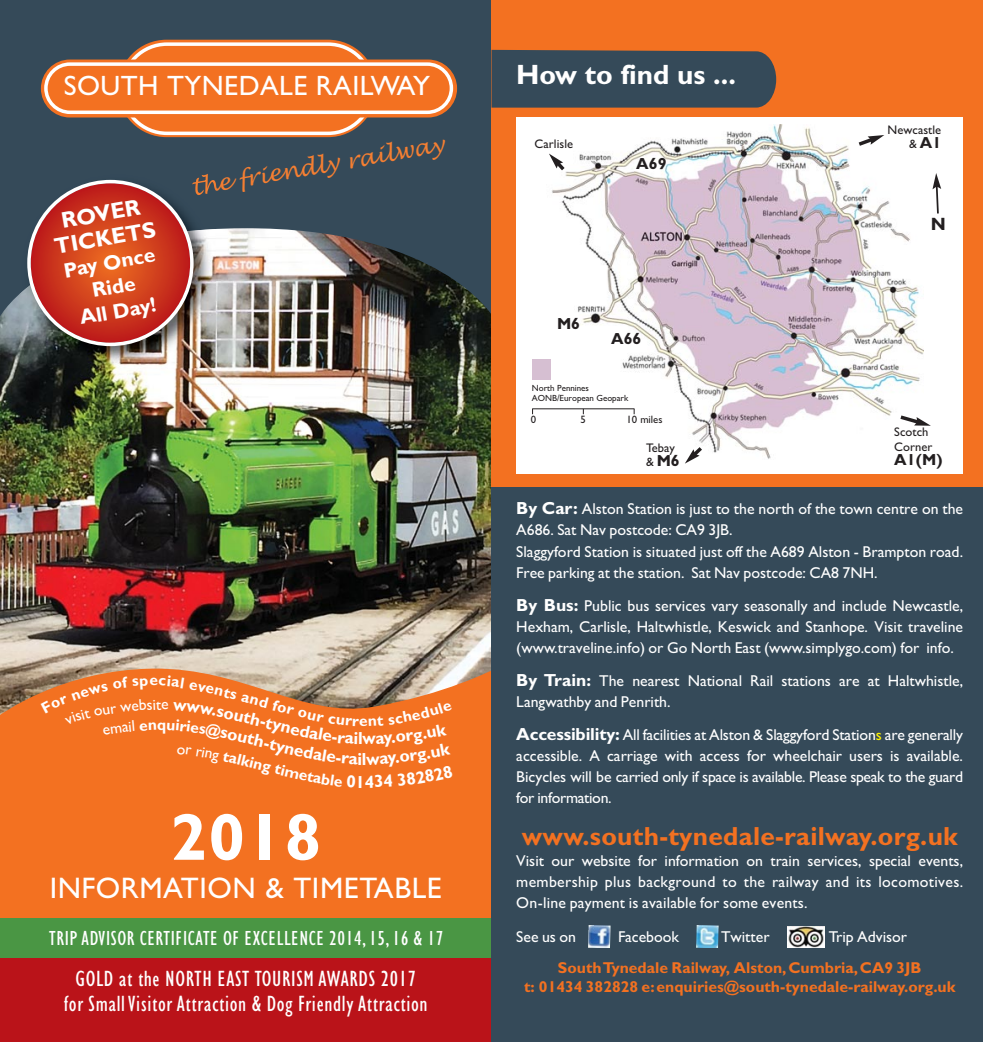
<style>
.page{position:relative;width:983px;height:1042px;background:#fff}
.page>*{position:absolute;margin:0;border:0;box-sizing:border-box;transform-origin:0 0}
.t1{font:700 66.5px "Gill Sans";color:#fff}
.t2{font:29.75px "Gill Sans";letter-spacing:.02em;color:#fff}
.t3{font:28px "Gill Sans";letter-spacing:.015em;color:#fff}
.t4{font:700 28px "Gill Sans";color:#fff}
.t5{font:700 26.25px "Gill Sans";letter-spacing:.01em;color:#f37121}
.t6{font:condensed 22.75px/24.5px "Gill Sans";letter-spacing:.03em;color:#fff;text-align:center}
.t7{font:700 22.75px/24.5px "Gill Sans";color:#fff;text-align:center}
.t8{font:italic 22.57px "Lucida Handwriting";color:#f57f32}
.t9{font:condensed 21px "Gill Sans";letter-spacing:.03em;color:#fff}
.t10{font:700 21px/24.5px "Gill Sans";color:#fff;text-align:center}
.t11{font:700 17.85px "Gill Sans";color:#231f20}
.t12{font:700 17.5px "Gill Sans";color:#fff}
.t13{font:700 16.1px "Gill Sans";letter-spacing:.005em;color:#231f20}
.t14{font:15.75px/21px "Gill Sans";color:#fff;text-align:justify}
.t15{font:700 15.75px/19.2px "Gill Sans";color:#f37121;text-align:center}
.t16{font:700 15.75px "Gill Sans";color:#fff}
.t17{font:12.42px/14.3px "Gill Sans";letter-spacing:.005em;color:#231f20}
.t18{font:10.67px "Gill Sans";color:#231f20}
.t19{font:8.92px/10.8px "Gill Sans";color:#231f20}
.s1{font-weight:400;font-size:12.42px}
.s2{font-weight:700;font-size:17.5px}
.s3{color:#fff200}
</style>
<div class="page">
<div style="left:0;top:609px;width:493px;height:433px;background:#f37121"></div>
<div style="left:0;top:0;width:492px;height:643px;background:#354a59"></div>
<img style="left:0;top:228px;width:491px;height:487px">
<svg style="left:118px;top:40px;width:258px;height:97px"></svg>
<svg style="left:44px;top:42px;width:409px;height:93px"></svg>
<img style="left:20px;top:229px;width:196px;height:139px">
<img style="left:193px;top:174px;width:23px;height:21px">
<svg style="left:27px;top:180px;width:166px;height:166px;background:#b34a38"></svg>
<div style="left:0;top:950px;width:493px;height:92px;background:#ba1319"></div>
<div style="left:0;top:918px;width:492px;height:40px;background:#4a9644"></div>
<div style="left:491px;top:457px;width:491px;height:585px;background:#354a59"></div>
<div style="left:491px;top:0;width:491px;height:487px;background:#f37121"></div>
<div style="left:491px;top:50px;width:285px;height:58px;background:#354a59"></div>
<div style="left:516px;top:117px;width:446px;height:357px;background:#fff"></div>
<img style="left:532px;top:124px;width:391px;height:335px">
<svg style="left:932px;top:173px;width:8px;height:41px"></svg>
<hr style="left:532px;top:408px;width:51px;height:1px;background:#231f20">
<hr style="left:583px;top:408px;width:51px;height:1px;background:#231f20">
<div style="left:532px;top:360px;width:18px;height:20px;background:#d6bfd2"></div>
<img style="left:588px;top:925px;width:22px;height:23px">
<img style="left:696px;top:925px;width:22px;height:22px">
<img style="left:787px;top:926px;width:37px;height:21px">
<svg style="left:548px;top:154px;width:20px;height:20px"></svg>
<svg style="left:684px;top:443px;width:21px;height:21px"></svg>
<svg style="left:896px;top:413px;width:34px;height:13px"></svg>
<svg style="left:854px;top:135px;width:30px;height:14px"></svg>
<svg style="left:41px;top:675px;width:206px;height:40px"></svg>
<svg style="left:281px;top:702px;width:172px;height:13px"></svg>
<h3 class="t3" style="left:64px;top:76px;width:367px">SOUTH TYNEDALE RAILWAY</h3>
<h3 class="t7" style="left:49px;top:213px;width:104px;rotate:-10deg">ROVER<br>TICKETS</h3>
<h3 class="t10" style="left:62px;top:261px;width:94px;rotate:-10deg">Pay Once<br>Ride<br>All Day!</h3>
<h3 class="t8" style="left:189px;top:175px;width:257px;rotate:-10deg">the friendly railway</h3>
<p class="t16" style="left:157px;top:719px;width:11px">q</p>
<p class="t16" style="left:232px;top:688px;width:60px;rotate:15deg">s and fo</p>
<p class="t12" style="left:245px;top:710px;width:40px;rotate:14deg">th-ty</p>
<p class="t12" style="left:249px;top:732px;width:40px;rotate:14deg">th-ty</p>
<p class="t16" style="left:243px;top:754px;width:46px;rotate:14deg">king ti</p>
<p class="t12" style="left:358px;top:732px;width:6px">l</p>
<p class="t12" style="left:357px;top:752px;width:6px">i</p>
<p class="t12" style="left:355px;top:775px;width:11px">1</p>
<h1 class="t1" style="left:170px;top:814px;width:152px">2018</h1>
<h2 class="t2" style="left:50px;top:878px;width:393px">INFORMATION &amp; TIMETABLE</h2>
<h3 class="t9" style="left:49px;top:930px;width:395px">TRIP ADVISOR CERTIFICATE OF EXCELLENCE 2014, 15, 16 &amp; 17</h3>
<h3 class="t6" style="left:64px;top:969px;width:365px">GOLD at the NORTH EAST TOURISM AWARDS 2017 for Small Visitor Attraction &amp; Dog Friendly Attraction</h3>
<h3 class="t4" style="left:516px;top:65px;width:221px">How to find us ...</h3>
<p class="t17" style="left:887px;top:124px;width:55px">Newcastle</p>
<p class="t17" style="left:534px;top:138px;width:40px">Carlisle</p>
<p class="t13" style="left:908px;top:137px;width:34px"><span class="s1">&amp;</span> A1</p>
<p class="t13" style="left:636px;top:158px;width:32px">A69</p>
<p class="t13" style="left:557px;top:318px;width:25px">M6</p>
<p class="t13" style="left:611px;top:333px;width:32px">A66</p>
<p class="t19" style="left:531px;top:383px;width:98px">North Pennines<br>AONB/European Geopark</p>
<p class="t18" style="left:530px;top:416px;width:7px">0</p>
<p class="t18" style="left:580px;top:416px;width:7px">5</p>
<p class="t18" style="left:626px;top:416px;width:38px">10 miles</p>
<p class="t17" style="left:645px;top:442px;width:31px">Tebay</p>
<p class="t13" style="left:645px;top:455px;width:35px"><span class="s1">&amp;</span> M6</p>
<p class="t11" style="left:930px;top:218px;width:17px">N</p>
<p class="t17" style="left:894px;top:426px;width:40px">Scotch<br>Corner</p>
<p class="t13" style="left:894px;top:454px;width:50px">A1(M)</p>
<p class="t14" style="left:516px;top:500px;width:448px;text-align:left"><span class="s2">By Car:</span> Alston Station is just to the north of the town centre on the A686. Sat Nav postcode: CA9 3JB.<br>Slaggyford Station is situated just off the A689 Alston - Brampton road.<br>Free parking at the station. Sat Nav postcode: CA8 7NH.</p>
<p class="t14" style="left:516px;top:597px;width:448px"><span class="s2">By Bus:</span> Public bus services vary seasonally and include Newcastle, Hexham, Carlisle, Haltwhistle, Keswick and Stanhope. Visit traveline (www.traveline.info) or Go North East (www.simplygo.com) for info.</p>
<p class="t14" style="left:516px;top:672px;width:448px"><span class="s2">By Train:</span> The nearest National Rail stations are at Haltwhistle,<br>Langwathby and Penrith.</p>
<p class="t14" style="left:516px;top:726px;width:448px"><span class="s2">Accessibility:</span> All facilities at Alston &amp; Slaggyford Station<span class="s3">s</span> are generally accessible. A carriage with access for wheelchair users is available.<br>Bicycles will be carried only if space is available. Please speak to the guard for information.</p>
<h3 class="t5" style="left:521px;top:827px;width:437px">www.south-tynedale-railway.org.uk</h3>
<p class="t14" style="left:516px;top:852px;width:448px">Visit our website for information on train services, special events, membership plus background to the railway and its locomotives.<br>On-line payment is available for some events.</p>
<p class="t14" style="left:516px;top:927px;width:61px">See us on</p>
<p class="t14" style="left:618px;top:927px;width:63px">Facebook</p>
<p class="t14" style="left:720px;top:927px;width:50px">Twitter</p>
<p class="t14" style="left:828px;top:927px;width:80px">Trip Advisor</p>
<p class="t15" style="left:524px;top:960px;width:433px">South Tynedale Railway, Alston, Cumbria, CA9 3JB<br>t: 01434 382828 e: enquiries@south-tynedale-railway.org.uk</p>
</div>
